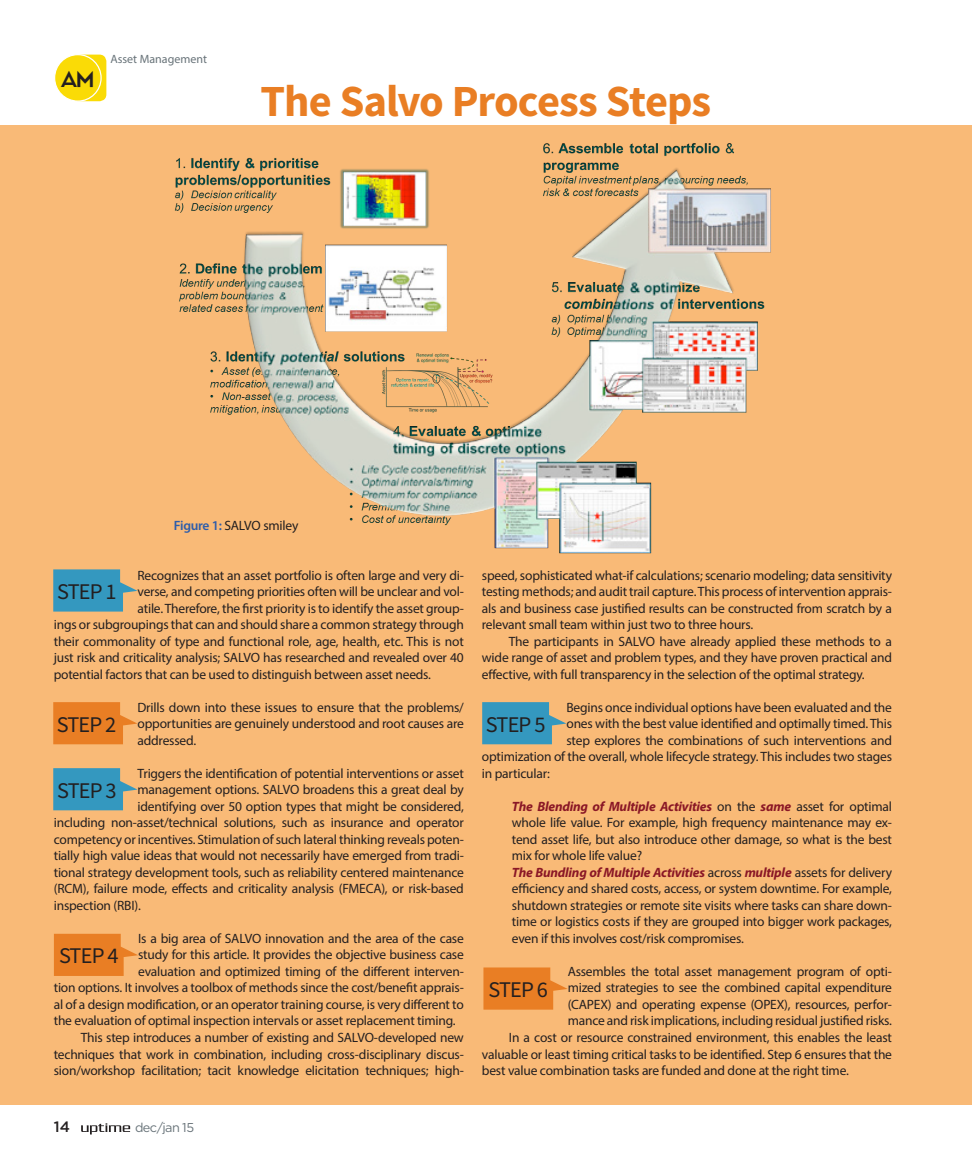
<style>
.page{position:relative;width:972px;height:1175px;background:#fff}
.page>*{position:absolute;margin:0;border:0;box-sizing:border-box;transform-origin:0 0}
.Head_1{font:700 44.55px "Source Sans Pro";letter-spacing:-.025em;color:#e97e24}
.Body_Text{font:22.35px "Source Sans Pro";letter-spacing:-.035em;color:#231f20}
.t1{font:700 21.15px "Movement";color:#231f20}
.t2{font:500 15px "Gotham";color:#231f20}
.Body_Text-2{font:13.5px/16.5px "Myriad Pro";letter-spacing:-.015em;color:#231f20;text-align:justify}
.Figure_Caption{font:13.5px "Myriad Pro";letter-spacing:-.015em;color:#231f20}
.t3{font:12.75px "Gotham";letter-spacing:-.045em;color:#687379}
.t4{font:12px "Myriad Pro";color:#687379}
.s1{font-weight:600;color:#2e5daa}
.s2{font-weight:700;font-style:italic;color:#8a1726}
</style>
<div class="page">
<svg style="left:72px;top:55px;width:34px;height:46px"></svg>
<div style="left:55px;top:55px;width:46px;height:46px;background:#fadb06;border-radius:50%"></div>
<div style="left:54px;top:54px;width:48px;height:48px;border:1px solid #fff;border-radius:50%"></div>
<svg style="left:81px;top:1123px;width:49px;height:11px"></svg>
<div style="left:0;top:125px;width:972px;height:979px;background:#f9ba77"></div>
<img style="left:174px;top:143px;width:597px;height:411px">
<svg style="left:53px;top:569px;width:85px;height:42px"></svg>
<svg style="left:53px;top:768px;width:85px;height:42px"></svg>
<svg style="left:53px;top:702px;width:84px;height:42px"></svg>
<svg style="left:54px;top:933px;width:84px;height:43px"></svg>
<svg style="left:482px;top:702px;width:84px;height:42px"></svg>
<svg style="left:483px;top:967px;width:85px;height:42px"></svg>
<h3 class="t1" style="left:61px;top:65px;width:34px">AM</h3>
<p class="t4" style="left:110px;top:52px;width:98px">Asset Management</p>
<p class="Head_1" style="left:261px;top:73px;width:452px">The Salvo Process Steps</p>
<p class="Figure_Caption" style="left:174px;top:517px;width:126px"><span class="s1">Figure 1:</span> SALVO smiley</p>
<p class="Body_Text-2" style="left:138px;top:567px;width:328px">Recognizes that an asset portfolio is often large and very di-</p>
<p class="Body_Text-2" style="left:138px;top:583px;width:328px">verse, and competing priorities often will be unclear and vol-</p>
<p class="Body_Text-2" style="left:138px;top:600px;width:328px">atile. Therefore, the first priority is to identify the asset group-</p>
<p class="Body_Text-2" style="left:54px;top:616px;width:412px">ings or subgroupings that can and should share a common strategy through</p>
<p class="Body_Text-2" style="left:54px;top:633px;width:412px">their commonality of type and functional role, age, health, etc. This is not</p>
<p class="Body_Text-2" style="left:54px;top:649px;width:412px">just risk and criticality analysis; SALVO has researched and revealed over 40</p>
<p class="Body_Text-2" style="left:54px;top:666px;width:379px">potential factors that can be used to distinguish between asset needs.</p>
<p class="Body_Text-2" style="left:138px;top:699px;width:328px">Drills down into these issues to ensure that the problems/ opportunities are genuinely understood and root causes are addressed.</p>
<p class="Body_Text-2" style="left:138px;top:765px;width:328px">Triggers the identification of potential interventions or asset</p>
<p class="Body_Text-2" style="left:138px;top:781px;width:328px">management options. SALVO broadens this a great deal by</p>
<p class="Body_Text-2" style="left:138px;top:798px;width:328px">identifying over 50 option types that might be considered,</p>
<p class="Body_Text-2" style="left:54px;top:814px;width:412px">including non-asset/technical solutions, such as insurance and operator</p>
<p class="Body_Text-2" style="left:54px;top:831px;width:412px">competency or incentives. Stimulation of such lateral thinking reveals poten-</p>
<p class="Body_Text-2" style="left:54px;top:847px;width:412px">tially high value ideas that would not necessarily have emerged from tradi-</p>
<p class="Body_Text-2" style="left:54px;top:864px;width:412px">tional strategy development tools, such as reliability centered maintenance</p>
<p class="Body_Text-2" style="left:54px;top:880px;width:412px">(RCM), failure mode, effects and criticality analysis (FMECA), or risk-based</p>
<p class="Body_Text-2" style="left:54px;top:897px;width:89px">inspection (RBI).</p>
<p class="Body_Text-2" style="left:138px;top:930px;width:327px">Is a big area of SALVO innovation and the area of the case</p>
<p class="Body_Text-2" style="left:138px;top:946px;width:327px">study for this article. It provides the objective business case</p>
<p class="Body_Text-2" style="left:138px;top:963px;width:327px">evaluation and optimized timing of the different interven-</p>
<p class="Body_Text-2" style="left:54px;top:979px;width:412px">tion options. It involves a toolbox of methods since the cost/benefit apprais-</p>
<p class="Body_Text-2" style="left:54px;top:996px;width:412px">al of a design modification, or an operator training course, is very different to</p>
<p class="Body_Text-2" style="left:54px;top:1012px;width:404px">the evaluation of optimal inspection intervals or asset replacement timing.</p>
<p class="Body_Text-2" style="left:54px;top:1029px;width:412px;text-indent:27px">This step introduces a number of existing and SALVO-developed new techniques that work in combination, including cross-disciplinary discus&shy;sion/workshop facilitation; tacit knowledge elicitation techniques; high-</p>
<p class="Body_Text" style="left:57px;top:578px;width:61px">STEP 1</p>
<p class="Body_Text" style="left:57px;top:710px;width:61px">STEP 2</p>
<p class="Body_Text" style="left:57px;top:776px;width:61px">STEP 3</p>
<p class="Body_Text" style="left:59px;top:942px;width:61px">STEP 4</p>
<p class="t2" style="left:54px;top:1117px;width:18px">14</p>
<p class="t3" style="left:135px;top:1120px;width:61px">dec/jan 15</p>
<p class="Body_Text-2" style="left:482px;top:567px;width:412px">speed, sophisticated what-if calculations; scenario modeling; data sensitivity testing methods; and audit trail capture. This process of intervention apprais&shy;als and business case justified results can be constructed from scratch by a relevant small team within just two to three hours.</p>
<p class="Body_Text-2" style="left:482px;top:633px;width:412px;text-indent:27px">The participants in SALVO have already applied these methods to a wide range of asset and problem types, and they have proven practical and effective, with full transparency in the selection of the optimal strategy.</p>
<p class="Body_Text-2" style="left:566px;top:699px;width:327px">Begins once individual options have been evaluated and the</p>
<p class="Body_Text-2" style="left:566px;top:715px;width:327px">ones with the best value identified and optimally timed. This</p>
<p class="Body_Text-2" style="left:566px;top:732px;width:327px">step explores the combinations of such interventions and</p>
<p class="Body_Text-2" style="left:482px;top:748px;width:412px">optimization of the overall, whole lifecycle strategy. This includes two stages</p>
<p class="Body_Text-2" style="left:482px;top:765px;width:69px">in particular:</p>
<p class="Body_Text-2" style="left:512px;top:798px;width:382px"><span class="s2">The Blending of Multiple Activities</span> on the <span class="s2">same</span> asset for optimal whole life value. For example, high frequency maintenance may ex&shy;tend asset life, but also introduce other damage, so what is the best mix for whole life value?</p>
<p class="Body_Text-2" style="left:512px;top:864px;width:382px"><span class="s2">The Bundling of Multiple Activities</span> across <span class="s2">multiple</span> assets for delivery efficiency and shared costs, access, or system downtime. For example, shutdown strategies or remote site visits where tasks can share down&shy;time or logistics costs if they are grouped into bigger work packages, even if this involves cost/risk compromises.</p>
<p class="Body_Text-2" style="left:568px;top:963px;width:326px">Assembles the total asset management program of opti&shy;mized strategies to see the combined capital expenditure (CAPEX) and operating expense (OPEX), resources, perfor&shy;mance and risk implications, including residual justified risks.</p>
<p class="Body_Text-2" style="left:482px;top:1029px;width:412px;text-indent:27px">In a cost or resource constrained environment, this enables the least valuable or least timing critical tasks to be identified. Step 6 ensures that the best value combination tasks are funded and done at the right time.</p>
<p class="Body_Text" style="left:486px;top:710px;width:61px">STEP 5</p>
<p class="Body_Text" style="left:489px;top:975px;width:61px">STEP 6</p>
</div>
